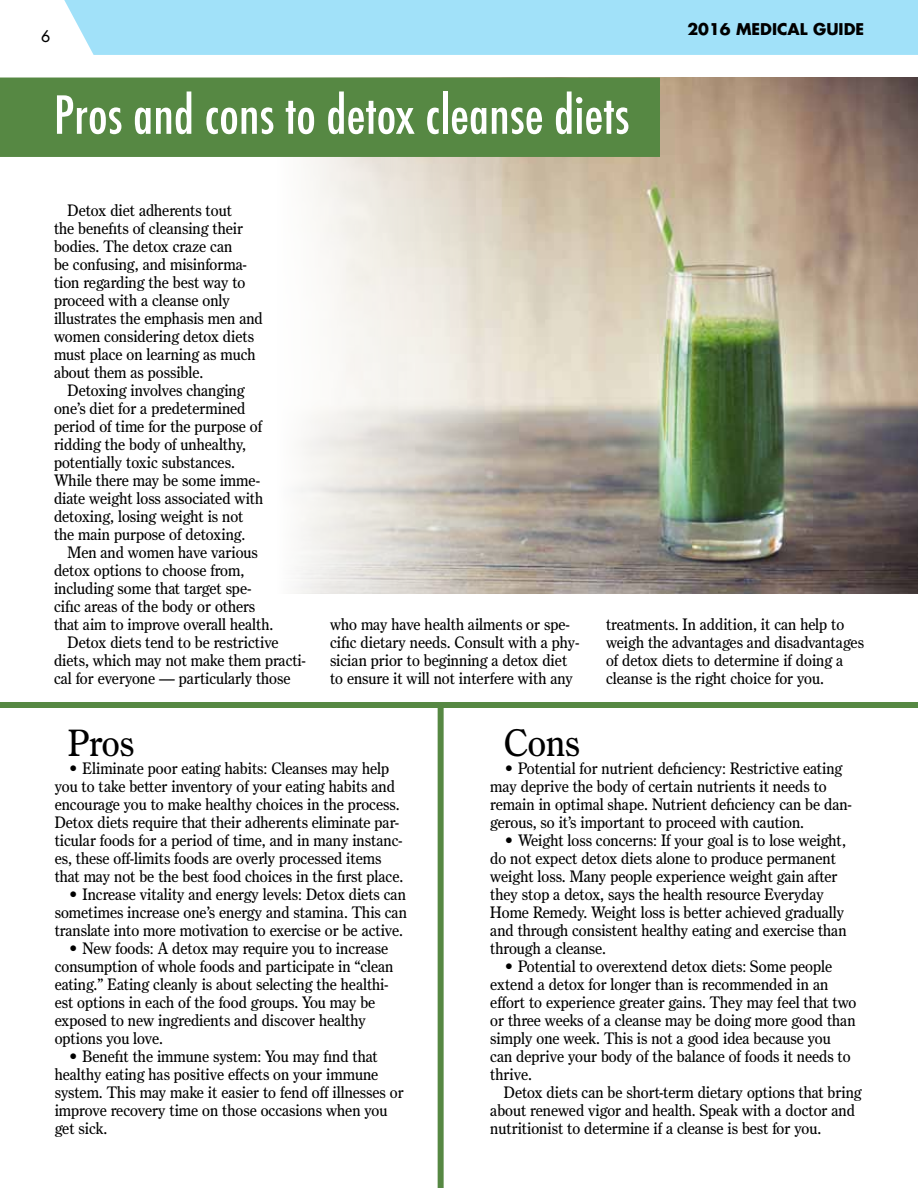
<style>
.page{position:relative;width:918px;height:1188px;background:#fff}
.page>*{position:absolute;margin:0;border:0;box-sizing:border-box;transform-origin:0 0}
.t1{font:500 condensed 51px "Futura";color:#fff}
.t2{font:36.75px "Bureau Roman One";color:#000}
.t3{font:36px "Bureau Roman One";color:#000}
.t4{font:15.75px/18px "Bureau Roman One";color:#000}
.t5{font:700 15.75px "Futura";color:#000}
.t6{font:15.75px "Futura";color:#000}
</style>
<div class="page">
<div style="left:64px;top:0;width:854px;height:55px;background:#a1e1f9"></div>
<img style="left:294px;top:78px;width:624px;height:516px">
<div style="left:0;top:78px;width:660px;height:79px;background:#568843"></div>
<div style="left:438px;top:705px;width:6px;height:483px;background:#568843"></div>
<div style="left:0;top:702px;width:918px;height:6px;background:#568843"></div>
<p class="t6" style="left:41px;top:26px;width:11px">6</p>
<h1 class="t1" style="left:54px;top:82px;width:577px">Pros and cons to detox cleanse diets</h1>
<p class="t5" style="left:687px;top:19px;width:178px">2016 MEDICAL GUIDE</p>
<p class="t4" style="left:54px;top:201px;width:210px;text-indent:13px">Detox diet adherents tout<br>the benefits of cleansing their bodies. The detox craze can<br>be confusing, and misinforma&shy;tion regarding the best way to proceed with a cleanse only illustrates the emphasis men and women considering detox diets must place on learning as much about them as possible.</p>
<p class="t4" style="left:54px;top:381px;width:211px;text-indent:13px">Detoxing involves changing one’s diet for a predetermined period of time for the purpose of ridding the body of unhealthy, potentially toxic substances.<br>While there may be some imme&shy;diate weight loss associated with detoxing, losing weight is not the main purpose of detoxing.</p>
<p class="t4" style="left:67px;top:543px;width:192px">Men and women have various</p>
<p class="t4" style="left:54px;top:561px;width:192px">detox options to choose from,</p>
<p class="t4" style="left:54px;top:579px;width:199px">including some that target spe-</p>
<p class="t4" style="left:54px;top:597px;width:203px">cific areas of the body or others</p>
<p class="t4" style="left:54px;top:615px;width:221px">that aim to improve overall health.</p>
<p class="t4" style="left:67px;top:633px;width:213px">Detox diets tend to be restrictive</p>
<p class="t4" style="left:54px;top:651px;width:253px">diets, which may not make them practi-</p>
<p class="t4" style="left:54px;top:669px;width:238px">cal for everyone — particularly those</p>
<p class="t4" style="left:330px;top:615px;width:251px">who may have health ailments or spe&shy;cific dietary needs. Consult with a phy&shy;sician prior to beginning a detox diet to ensure it will not interfere with any</p>
<p class="t4" style="left:606px;top:615px;width:259px">treatments. In addition, it can help to weigh the advantages and disadvantages of detox diets to determine if doing a cleanse is the right choice for you.</p>
<h3 class="t3" style="left:68px;top:721px;width:67px">Pros</h3>
<p class="t4" style="left:55px;top:759px;width:350px;text-indent:13px">• Eliminate poor eating habits: Cleanses may help you to take better inventory of your eating habits and encourage you to make healthy choices in the process.<br>Detox diets require that their adherents eliminate par&shy;ticular foods for a period of time, and in many instanc&shy;es, these off-limits foods are overly processed items that may not be the best food choices in the first place.</p>
<p class="t4" style="left:55px;top:885px;width:354px;text-align:justify;text-indent:13px">• Increase vitality and energy levels: Detox diets can sometimes increase one’s energy and stamina. This can translate into more motivation to exercise or be active.</p>
<p class="t4" style="left:55px;top:939px;width:340px;text-indent:13px">• New foods: A detox may require you to increase consumption of whole foods and participate in “clean eating.” Eating cleanly is about selecting the healthi&shy;est options in each of the food groups. You may be exposed to new ingredients and discover healthy options you love.</p>
<p class="t4" style="left:55px;top:1047px;width:351px;text-indent:13px">• Benefit the immune system: You may find that healthy eating has positive effects on your immune system. This may make it easier to fend off illnesses or improve recovery time on those occasions when you get sick.</p>
<h2 class="t2" style="left:504px;top:720px;width:78px">Cons</h2>
<p class="t4" style="left:490px;top:759px;width:363px;text-indent:13px">• Potential for nutrient deficiency: Restrictive eating may deprive the body of certain nutrients it needs to remain in optimal shape. Nutrient deficiency can be dan&shy;gerous, so it’s important to proceed with caution.</p>
<p class="t4" style="left:490px;top:831px;width:358px;text-indent:13px">• Weight loss concerns: If your goal is to lose weight, do not expect detox diets alone to produce permanent weight loss. Many people experience weight gain after they stop a detox, says the health resource Everyday Home Remedy. Weight loss is better achieved gradually and through consistent healthy eating and exercise than through a cleanse.</p>
<p class="t4" style="left:490px;top:957px;width:368px;text-indent:13px">• Potential to overextend detox diets: Some people extend a detox for longer than is recommended in an effort to experience greater gains. They may feel that two or three weeks of a cleanse may be doing more good than simply one week. This is not a good idea because you can deprive your body of the balance of foods it needs to thrive.</p>
<p class="t4" style="left:490px;top:1083px;width:373px;text-indent:13px">Detox diets can be short-term dietary options that bring about renewed vigor and health. Speak with a doctor and nutritionist to determine if a cleanse is best for you.</p>
</div>
